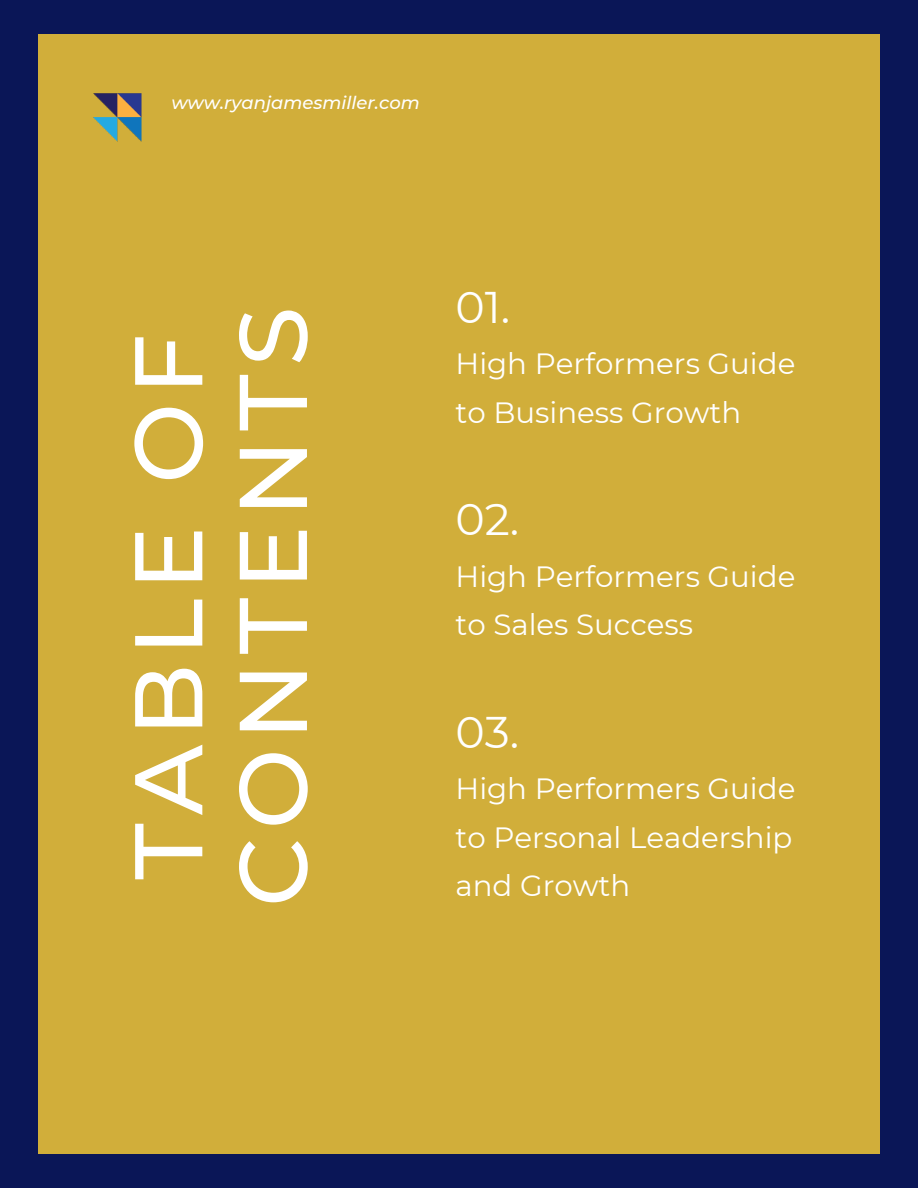
<style>
.page{position:relative;width:918px;height:1188px;background:#0a1657}
.page>*{position:absolute;margin:0;border:0;box-sizing:border-box;transform-origin:0 0}
.t1{font:500 96px/104.7px "Montserrat";letter-spacing:.085em;color:#fff}
.t2{font:44.25px "Montserrat";color:#fff}
.t3{font:29.25px/48.3px "Montserrat";color:#fff}
.t4{font:italic 500 18px "Montserrat";color:#fff}
</style>
<div class="page">
<div style="left:38px;top:34px;width:842px;height:1120px;background:#d1ae3a"></div>
<img style="left:93px;top:93px;width:49px;height:49px">
<p class="t4" style="left:171px;top:90px;width:250px">www.ryanjamesmiller.com</p>
<h1 class="t1" style="left:112px;top:907px;width:602px;rotate:-90deg">TABLE OF<br>CONTENTS</h1>
<h2 class="t2" style="left:456px;top:277px;width:56px">01.</h2>
<p class="t3" style="left:456px;top:339px;width:341px">High Performers Guide to Business Growth</p>
<h2 class="t2" style="left:456px;top:489px;width:65px">02.</h2>
<p class="t3" style="left:456px;top:551px;width:341px">High Performers Guide to Sales Success</p>
<h2 class="t2" style="left:456px;top:702px;width:65px">03.</h2>
<p class="t3" style="left:456px;top:764px;width:341px;text-align:justify">High Performers Guide to Personal Leadership and Growth</p>
</div>
